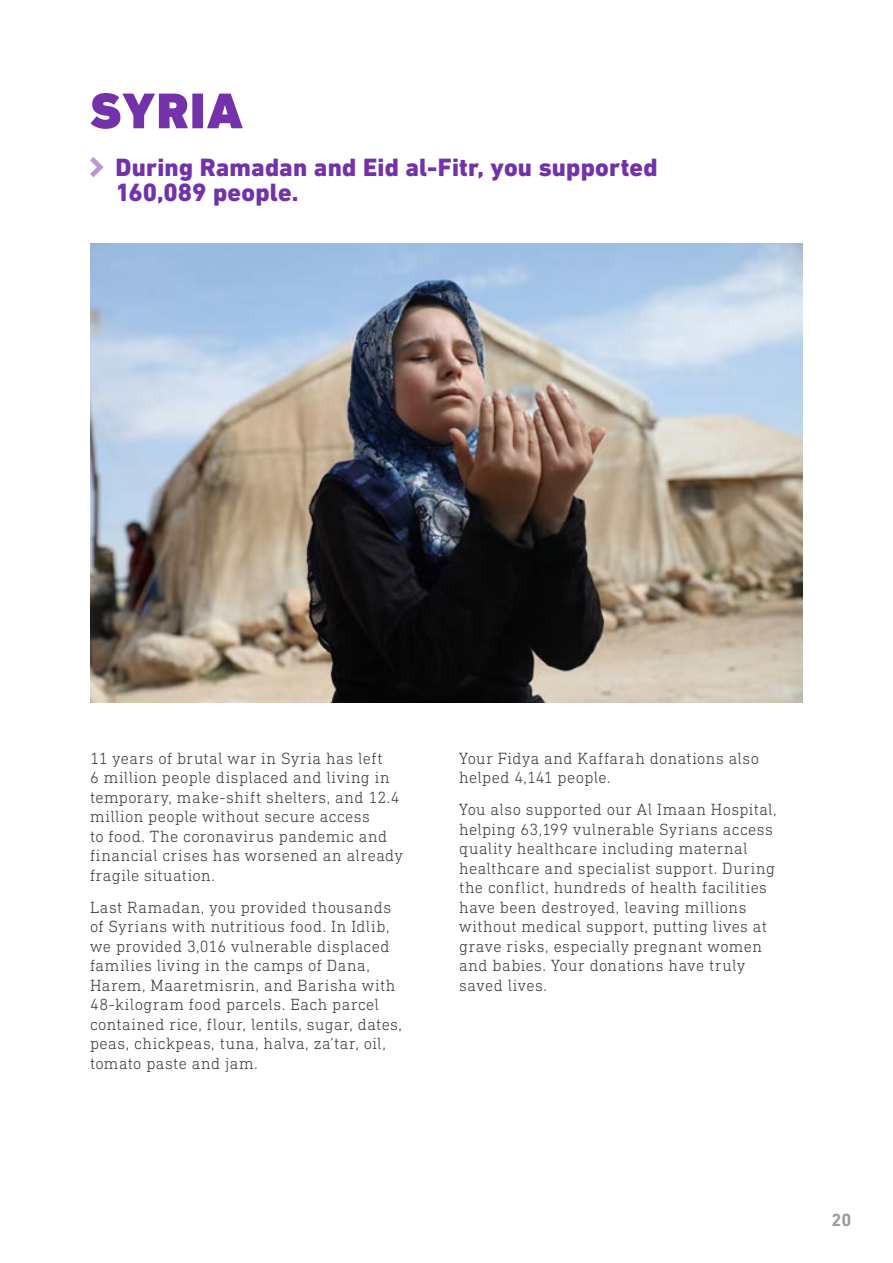
<style>
.page{position:relative;width:893px;height:1263px;background:#fff}
.page>*{position:absolute;margin:0;border:0;box-sizing:border-box;transform-origin:0 0}
.t1{font:900 51px "DIN Next LT Pro";letter-spacing:.025em;color:#7332aa}
.price_handle{font:800 25.5px/25.5px "DIN Next LT Pro";letter-spacing:.01em;color:#7332aa}
.t2{font:700 18px "DIN Next LT Pro";color:#9d9d9c}
.Body_Copy{font:300 16.5px/19.5px "DIN Next Slab Pro";letter-spacing:.025em;color:#3c3c3b}
</style>
<div class="page">
<svg style="left:90px;top:157px;width:14px;height:20px"></svg>
<img style="left:90px;top:244px;width:713px;height:458px">
<p class="t1" style="left:90px;top:80px;width:154px">SYRIA</p>
<p class="price_handle" style="left:116px;top:154px;width:544px">During Ramadan and Eid al-Fitr, you supported<br>160,089 people.</p>
<p class="Body_Copy" style="left:90px;top:748px;width:314px">11 years of brutal war in Syria has left<br>6 million people displaced and living in temporary, make-shift shelters, and 12.4 million people without secure access<br>to food. The coronavirus pandemic and financial crises has worsened an already fragile situation.</p>
<p class="Body_Copy" style="left:90px;top:897px;width:314px">Last Ramadan, you provided thousands of Syrians with nutritious food. In Idlib, we provided 3,016 vulnerable displaced families living in the camps of Dana, Harem, Maaretmisrin, and Barisha with 48-kilogram food parcels. Each parcel contained rice, flour, lentils, sugar, dates, peas, chickpeas, tuna, halva, za’tar, oil, tomato paste and jam.</p>
<p class="Body_Copy" style="left:459px;top:748px;width:301px">Your Fidya and Kaffarah donations also helped 4,141 people.</p>
<p class="Body_Copy" style="left:459px;top:800px;width:319px">You also supported our Al Imaan Hospital, helping 63,199 vulnerable Syrians access quality healthcare including maternal healthcare and specialist support. During the conflict, hundreds of health facilities have been destroyed, leaving millions without medical support, putting lives at grave risks, especially pregnant women and babies. Your donations have truly saved lives.</p>
<p class="t2" style="left:832px;top:1209px;width:21px">20</p>
</div>
